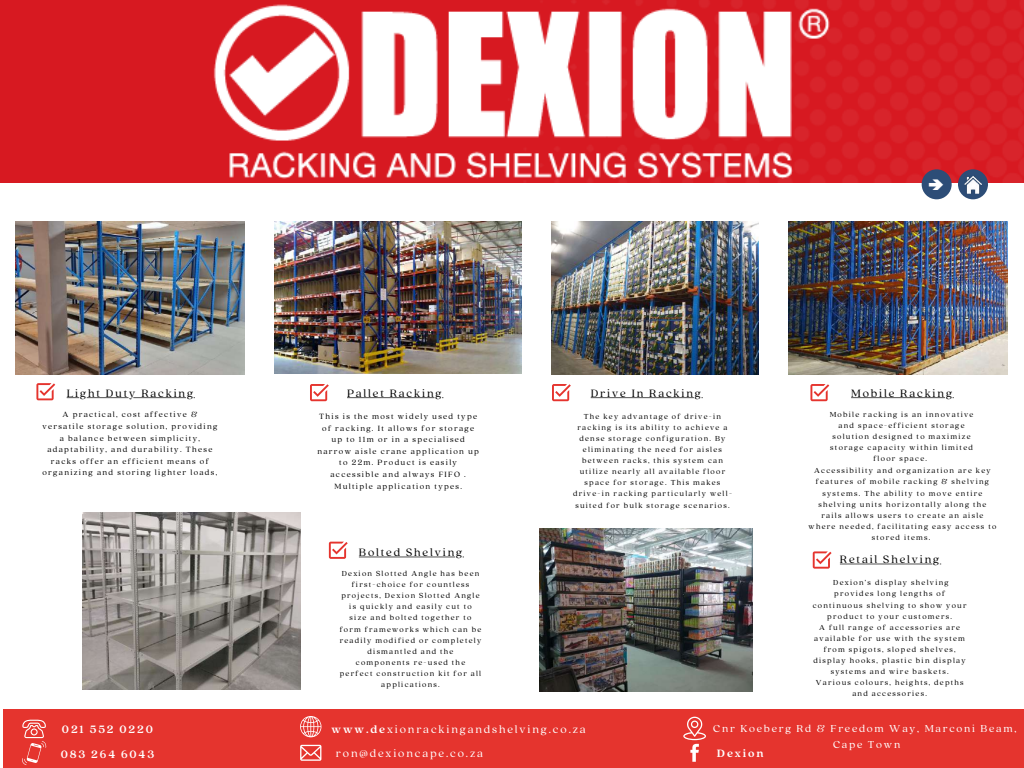
<style>
.page{position:relative;width:1024px;height:768px;background:#fff}
.page>*{position:absolute;margin:0;border:0;box-sizing:border-box;transform-origin:0 0}
.t1{font:11.9px "Quincy CF";letter-spacing:.16em;color:#000}
.t2{font:11.9px/23.9px "Quincy CF";letter-spacing:.16em;color:#fff}
.t3{font:700 11.9px/24.9px "Quincy CF";letter-spacing:.16em;color:#fff}
.t4{font:11.2px/15.6px "Quincy CF";letter-spacing:.16em;color:#fff;text-align:center}
.t5{font:8.5px/11.6px "Quincy CF";letter-spacing:.16em;color:#000;text-align:center}
.t6{font:8.1px/11.1px "Quincy CF";letter-spacing:.16em;color:#000;text-align:center}
.s1{font-weight:700}
</style>
<div class="page">
<div style="left:3px;top:710px;width:1021px;height:58px;background:#e5342e"></div>
<svg style="left:310px;top:384px;width:19px;height:17px"></svg>
<svg style="left:36px;top:383px;width:19px;height:17px"></svg>
<svg style="left:813px;top:551px;width:19px;height:18px"></svg>
<img style="left:0;top:0;width:1024px;height:182px">
<svg style="left:22px;top:720px;width:24px;height:45px"></svg>
<svg style="left:300px;top:716px;width:21px;height:21px"></svg>
<svg style="left:300px;top:745px;width:21px;height:16px"></svg>
<svg style="left:552px;top:384px;width:19px;height:17px"></svg>
<img style="left:539px;top:528px;width:214px;height:163px">
<img style="left:15px;top:222px;width:230px;height:152px">
<img style="left:274px;top:221px;width:248px;height:153px">
<hr style="left:359px;top:557px;width:96px;height:1px;background:#000">
<svg style="left:329px;top:542px;width:19px;height:17px"></svg>
<img style="left:552px;top:222px;width:207px;height:152px">
<svg style="left:810px;top:384px;width:19px;height:17px"></svg>
<img style="left:788px;top:221px;width:219px;height:153px">
<img style="left:82px;top:513px;width:218px;height:177px">
<svg style="left:683px;top:717px;width:23px;height:45px"></svg>
<hr style="left:133px;top:397px;width:53px;height:1px;background:#000">
<hr style="left:87px;top:397px;width:42px;height:1px;background:#000">
<svg style="left:67px;top:397px;width:12px;height:1px"></svg>
<hr style="left:347px;top:397px;width:88px;height:1px;background:#000">
<hr style="left:840px;top:564px;width:92px;height:1px;background:#000">
<hr style="left:591px;top:397px;width:103px;height:1px;background:#000">
<hr style="left:851px;top:397px;width:94px;height:1px;background:#000">
<div style="left:922px;top:169px;width:30px;height:30px;background:#2d4d77;border-radius:50%"></div>
<div style="left:958px;top:169px;width:30px;height:30px;background:#2d4d77;border-radius:50%"></div>
<img style="left:964px;top:176px;width:18px;height:17px">
<h1 class="t1" style="left:67px;top:386px;width:128px">Light Duty Racking</h1>
<p class="t5" style="left:42px;top:409px;width:176px">A practical, cost affective &amp; versatile storage solution, providing a balance between simplicity, adaptability, and durability. These racks offer an efficient means of organizing and storing lighter loads,</p>
<h1 class="t1" style="left:347px;top:386px;width:96px">Pallet Racking</h1>
<p class="t5" style="left:317px;top:411px;width:163px">This is the most widely used type of racking. It allows for storage up to 11m or in a specialised narrow aisle crane application up to 22m. Product is easily accessible and always FIFO .<br>Multiple application types.</p>
<h1 class="t1" style="left:359px;top:545px;width:105px">Bolted Shelving</h1>
<p class="t6" style="left:340px;top:568px;width:143px">Dexion Slotted Angle has been first-choice for countless projects, Dexion Slotted Angle is quickly and easily cut to<br>size and bolted together to form frameworks which can be readily modified or completely dismantled and the components re-used the perfect construction kit for all applications.</p>
<h1 class="t1" style="left:591px;top:386px;width:112px">Drive In Racking</h1>
<p class="t6" style="left:573px;top:411px;width:160px">The key advantage of drive-in racking is its ability to achieve a dense storage configuration. By eliminating the need for aisles between racks, this system can utilize nearly all available floor space for storage. This makes drive-in racking particularly well&shy;suited for bulk storage scenarios.</p>
<h1 class="t1" style="left:851px;top:386px;width:102px">Mobile Racking</h1>
<p class="t6" style="left:830px;top:409px;width:145px">Mobile racking is an innovative and space-efficient storage solution designed to maximize storage capacity within limited floor space.</p>
<p class="t6" style="left:809px;top:465px;width:189px">Accessibility and organization are key features of mobile racking &amp; shelving systems. The ability to move entire shelving units horizontally along the rails allows users to create an aisle where needed, facilitating easy access to stored items.</p>
<h1 class="t1" style="left:840px;top:552px;width:101px">Retail Shelving</h1>
<p class="t6" style="left:813px;top:577px;width:155px">Dexion’s display shelving provides long lengths of continuous shelving to show your product to your customers.<br>A full range of accessories are available for use with the system from spigots, sloped shelves, display hooks, plastic bin display systems and wire baskets.<br>Various colours, heights, depths and accessories.</p>
<h1 class="t3" style="left:61px;top:717px;width:95px">021 552 0220<br>083 264 6043</h1>
<h1 class="t2" style="left:336px;top:717px;width:251px;text-indent:-4px"><span class="s1">www.de</span>xionrackingandshelving.co.za ron@dexioncape.co.za</h1>
<h2 class="t4" style="left:713px;top:721px;width:305px">Cnr Koeberg Rd &amp; Freedom Way, Marconi Beam,<br>Cape Town</h2>
<h1 class="t3" style="left:717px;top:741px;width:48px">Dexion</h1>
</div>
